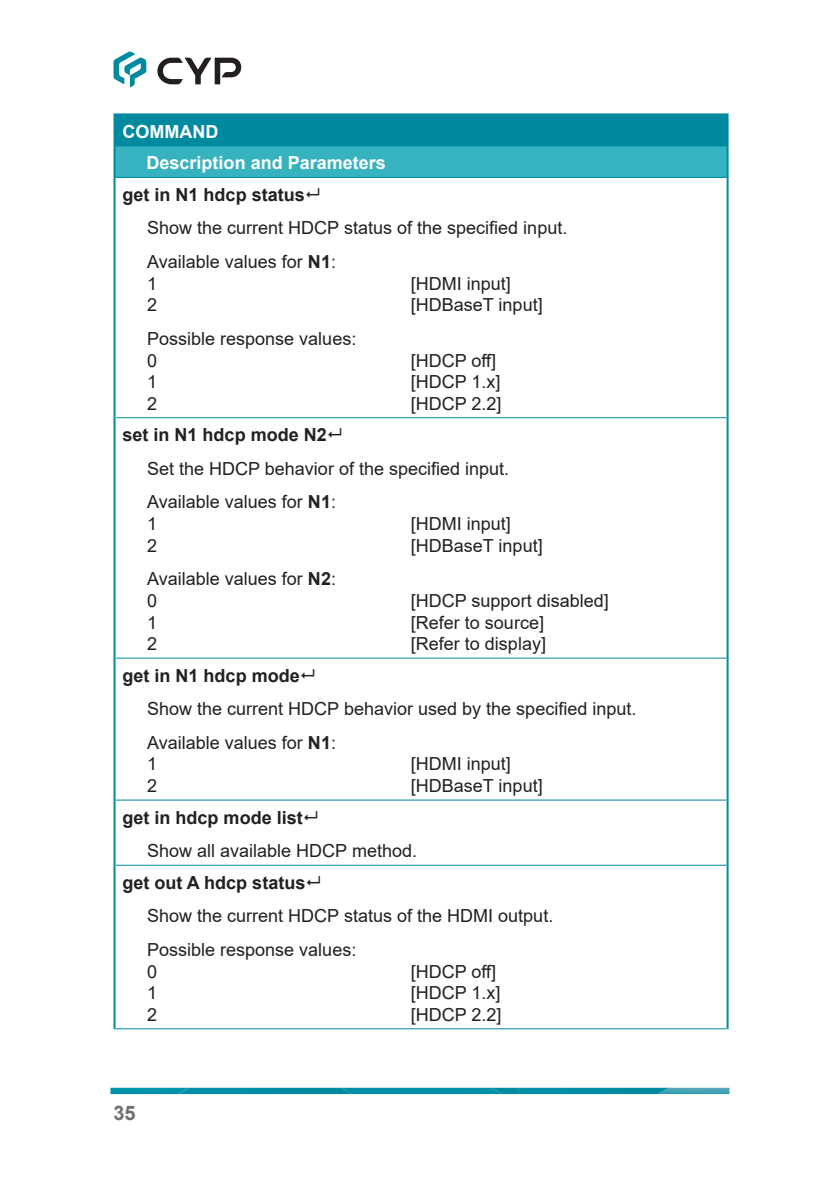
<style>
.page{position:relative;width:840px;height:1191px;background:#fff}
.page>*{position:absolute;margin:0;border:0;box-sizing:border-box;transform-origin:0 0}
.t1{font:700 20px "Arial";color:#6d6f71}
.Table_D_-_Cell{font:18px/21.6px "Arial";color:#231f20}
.Table_B_-_Header{font:700 18px "Arial";color:#231f20}
.Table_A_-_Header{font:700 18px "Arial";color:#fff}
.s1{font-weight:700}
</style>
<div class="page">
<svg style="left:113px;top:51px;width:33px;height:36px"></svg>
<svg style="left:157px;top:58px;width:84px;height:26px"></svg>
<svg style="left:110px;top:1087px;width:619px;height:7px"></svg>
<img style="left:178px;top:1087px;width:163px;height:7px">
<img style="left:341px;top:1087px;width:150px;height:7px">
<img style="left:491px;top:1087px;width:177px;height:7px">
<div style="left:114px;top:114px;width:613px;height:32px;background:#008aa0"></div>
<div style="left:114px;top:146px;width:613px;height:31px;background:#37b2bf"></div>
<hr style="left:113px;top:115px;width:2px;height:31px;background:#008aa0">
<hr style="left:113px;top:113px;width:615px;height:2px;background:#008aa0">
<hr style="left:726px;top:115px;width:2px;height:31px;background:#008aa0">
<hr style="left:113px;top:146px;width:2px;height:31px;background:#008aa0">
<hr style="left:726px;top:146px;width:2px;height:31px;background:#008aa0">
<hr style="left:115px;top:177px;width:611px;height:1px;background:#008aa0">
<hr style="left:113px;top:177px;width:2px;height:241px;background:#008aa0">
<hr style="left:113px;top:418px;width:2px;height:240px;background:#008aa0">
<hr style="left:113px;top:658px;width:2px;height:142px;background:#008aa0">
<hr style="left:113px;top:800px;width:2px;height:65px;background:#008aa0">
<hr style="left:113px;top:865px;width:2px;height:163px;background:#008aa0">
<hr style="left:726px;top:177px;width:2px;height:241px;background:#008aa0">
<hr style="left:726px;top:418px;width:2px;height:240px;background:#008aa0">
<hr style="left:726px;top:658px;width:2px;height:142px;background:#008aa0">
<hr style="left:726px;top:800px;width:2px;height:65px;background:#008aa0">
<hr style="left:726px;top:865px;width:2px;height:163px;background:#008aa0">
<hr style="left:115px;top:417px;width:611px;height:1px;background:#008aa0">
<hr style="left:115px;top:657px;width:611px;height:1px;background:#008aa0">
<hr style="left:115px;top:799px;width:611px;height:1px;background:#008aa0">
<hr style="left:115px;top:864px;width:611px;height:1px;background:#008aa0">
<hr style="left:113px;top:1028px;width:615px;height:1px;background:#008aa0">
<p class="Table_A_-_Header" style="left:122px;top:119px;width:97px">COMMAND</p>
<p class="Table_A_-_Header" style="left:146px;top:150px;width:241px">Description and Parameters</p>
<p class="Table_B_-_Header" style="left:122px;top:182px;width:184px">get in N1 hdcp status</p>
<p class="Table_D_-_Cell" style="left:147px;top:217px;width:421px">Show the current HDCP status of the specified input.</p>
<p class="Table_D_-_Cell" style="left:147px;top:251px;width:190px">Available values for <span class="s1">N1</span>:<br>1</p>
<p class="Table_D_-_Cell" style="left:410px;top:272px;width:102px">[HDMI input]</p>
<p class="Table_D_-_Cell" style="left:147px;top:294px;width:12px">2</p>
<p class="Table_D_-_Cell" style="left:410px;top:294px;width:133px">[HDBaseT input]</p>
<p class="Table_D_-_Cell" style="left:147px;top:328px;width:211px">Possible response values:<br>0</p>
<p class="Table_D_-_Cell" style="left:410px;top:349px;width:87px">[HDCP off]</p>
<p class="Table_D_-_Cell" style="left:147px;top:371px;width:12px">1</p>
<p class="Table_D_-_Cell" style="left:410px;top:371px;width:91px">[HDCP 1.x]</p>
<p class="Table_D_-_Cell" style="left:147px;top:392px;width:12px">2</p>
<p class="Table_D_-_Cell" style="left:410px;top:392px;width:92px">[HDCP 2.2]</p>
<p class="Table_B_-_Header" style="left:122px;top:422px;width:206px">set in N1 hdcp mode N2</p>
<p class="Table_D_-_Cell" style="left:147px;top:457px;width:363px">Set the HDCP behavior of the specified input.</p>
<p class="Table_D_-_Cell" style="left:147px;top:491px;width:190px">Available values for <span class="s1">N1</span>:<br>1</p>
<p class="Table_D_-_Cell" style="left:410px;top:513px;width:102px">[HDMI input]</p>
<p class="Table_D_-_Cell" style="left:147px;top:534px;width:12px">2</p>
<p class="Table_D_-_Cell" style="left:410px;top:534px;width:133px">[HDBaseT input]</p>
<p class="Table_D_-_Cell" style="left:147px;top:568px;width:190px">Available values for <span class="s1">N2</span>:<br>0</p>
<p class="Table_D_-_Cell" style="left:410px;top:589px;width:199px">[HDCP support disabled]</p>
<p class="Table_D_-_Cell" style="left:147px;top:611px;width:12px">1</p>
<p class="Table_D_-_Cell" style="left:410px;top:611px;width:135px">[Refer to source]</p>
<p class="Table_D_-_Cell" style="left:147px;top:633px;width:12px">2</p>
<p class="Table_D_-_Cell" style="left:410px;top:633px;width:137px">[Refer to display]</p>
<p class="Table_B_-_Header" style="left:122px;top:662px;width:179px">get in N1 hdcp mode</p>
<p class="Table_D_-_Cell" style="left:147px;top:698px;width:490px">Show the current HDCP behavior used by the specified input.</p>
<p class="Table_D_-_Cell" style="left:147px;top:731px;width:190px">Available values for <span class="s1">N1</span>:<br>1</p>
<p class="Table_D_-_Cell" style="left:410px;top:753px;width:102px">[HDMI input]</p>
<p class="Table_D_-_Cell" style="left:147px;top:775px;width:12px">2</p>
<p class="Table_D_-_Cell" style="left:410px;top:775px;width:133px">[HDBaseT input]</p>
<p class="Table_B_-_Header" style="left:122px;top:804px;width:182px">get in hdcp mode list</p>
<p class="Table_D_-_Cell" style="left:147px;top:840px;width:271px">Show all available HDCP method.</p>
<p class="Table_B_-_Header" style="left:122px;top:869px;width:184px">get out A hdcp status</p>
<p class="Table_D_-_Cell" style="left:147px;top:905px;width:407px">Show the current HDCP status of the HDMI output.</p>
<p class="Table_D_-_Cell" style="left:147px;top:938px;width:211px">Possible response values:<br>0</p>
<p class="Table_D_-_Cell" style="left:410px;top:960px;width:87px">[HDCP off]</p>
<p class="Table_D_-_Cell" style="left:147px;top:982px;width:12px">1</p>
<p class="Table_D_-_Cell" style="left:410px;top:982px;width:91px">[HDCP 1.x]</p>
<p class="Table_D_-_Cell" style="left:147px;top:1003px;width:12px">2</p>
<p class="Table_D_-_Cell" style="left:410px;top:1003px;width:92px">[HDCP 2.2]</p>
<p class="t1" style="left:113px;top:1099px;width:24px">35</p>
</div>
